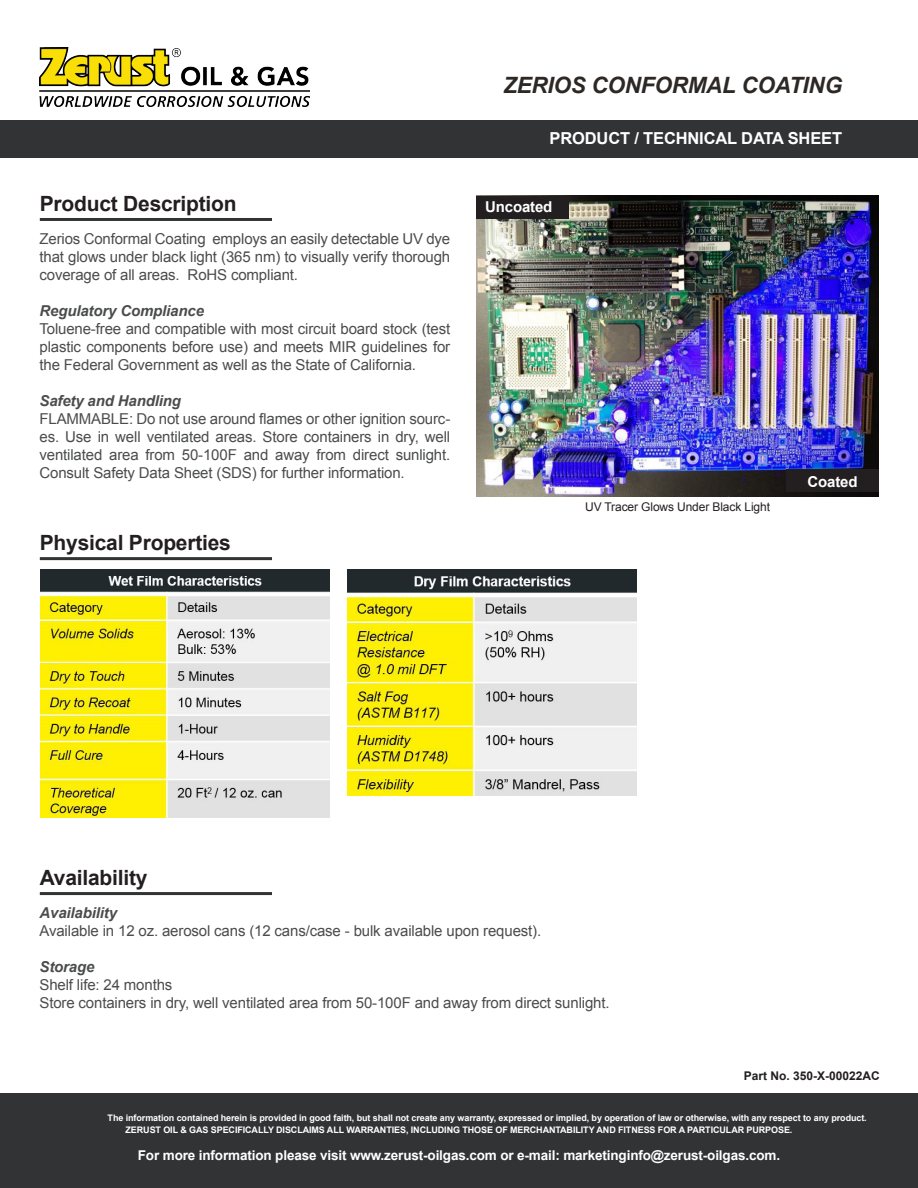
<style>
.page{position:relative;width:918px;height:1188px;background:#fff}
.page>*{position:absolute;margin:0;border:0;box-sizing:border-box;transform-origin:0 0}
.t1{font:italic 700 22.5px "Arial";letter-spacing:-.01em;color:#2d2824}
.t2{font:700 21px "Arial";letter-spacing:-.01em;color:#231f20}
.t3{font:700 16.5px "Arial";letter-spacing:-.01em;color:#fff}
.t4{font:15px/18px "Arial";letter-spacing:-.01em;color:#4b4c4d;text-align:justify}
.t5{font:italic 700 15px "Arial";letter-spacing:-.01em;color:#4b4c4d}
.t6{font:700 15px "Arial";letter-spacing:-.01em;color:#fff}
.t7{font:700 13.5px "Arial";letter-spacing:-.01em;color:#fff}
.t8{font:12px "Arial";letter-spacing:-.01em;color:#231f20}
.t9{font:700 12px "Arial";color:#231f20}
.t10{font:700 9px/12px "Arial";letter-spacing:-.01em;color:#fff}
</style>
<div class="page">
<img style="left:476px;top:195px;width:403px;height:302px">
<div style="left:476px;top:196px;width:93px;height:22px;background:#231f20"></div>
<div style="left:786px;top:469px;width:93px;height:22px;background:#231f20"></div>
<hr style="left:40px;top:218px;width:232px;height:3px;background:#323335">
<div style="left:0;top:120px;width:918px;height:37px;background:#323335"></div>
<div style="left:0;top:1094px;width:918px;height:94px;background:#323335"></div>
<hr style="left:40px;top:892px;width:232px;height:3px;background:#323335">
<hr style="left:40px;top:557px;width:232px;height:3px;background:#323335">
<img style="left:40px;top:569px;width:290px;height:248px">
<img style="left:348px;top:569px;width:289px;height:226px">
<img style="left:40px;top:48px;width:270px;height:58px">
<p class="t2" style="left:40px;top:189px;width:198px">Product Description</p>
<p class="t4" style="left:40px;top:230px;width:412px">Zerios Conformal Coating employs an easily detectable UV dye that glows under black light (365 nm) to visually verify thorough coverage of all areas. RoHS compliant.</p>
<p class="t5" style="left:40px;top:301px;width:166px">Regulatory Compliance</p>
<p class="t4" style="left:40px;top:320px;width:412px">Toluene-free and compatible with most circuit board stock (test plastic components before use) and meets MIR guidelines for the Federal Government as well as the State of California.</p>
<p class="t5" style="left:40px;top:391px;width:143px">Safety and Handling</p>
<p class="t4" style="left:40px;top:410px;width:412px">FLAMMABLE: Do not use around flames or other ignition sourc&shy;es. Use in well ventilated areas. Store containers in dry, well ventilated area from 50-100F and away from direct sunlight.<br>Consult Safety Data Sheet (SDS) for further information.</p>
<p class="t2" style="left:40px;top:528px;width:193px">Physical Properties</p>
<p class="t1" style="left:503px;top:71px;width:341px">ZERIOS CONFORMAL COATING</p>
<p class="t3" style="left:550px;top:127px;width:294px">PRODUCT / TECHNICAL DATA SHEET</p>
<p class="t6" style="left:485px;top:197px;width:69px">Uncoated</p>
<p class="t8" style="left:585px;top:499px;width:186px">UV Tracer Glows Under Black Light</p>
<p class="t6" style="left:808px;top:472px;width:52px">Coated</p>
<p class="t2" style="left:40px;top:863px;width:109px">Availability</p>
<p class="t5" style="left:40px;top:903px;width:79px">Availability</p>
<p class="t4" style="left:40px;top:922px;width:503px">Available in 12 oz. aerosol cans (12 cans/case - bulk available upon request).</p>
<p class="t5" style="left:40px;top:957px;width:56px">Storage</p>
<p class="t4" style="left:40px;top:976px;width:134px">Shelf life: 24 months</p>
<p class="t4" style="left:40px;top:994px;width:572px">Store containers in dry, well ventilated area from 50-100F and away from direct sunlight.</p>
<p class="t9" style="left:744px;top:1068px;width:138px">Part No. 350-X-00022AC</p>
<p class="t10" style="left:126px;top:1112px;width:743px;text-indent:-18px">The information contained herein is provided in good faith, but shall not create any warranty, expressed or implied, by operation of law or otherwise, with any respect to any product.<br>ZERUST OIL &amp; GAS SPECIFICALLY DISCLAIMS ALL WARRANTIES, INCLUDING THOSE OF MERCHANTABILITY AND FITNESS FOR A PARTICULAR PURPOSE.</p>
<p class="t7" style="left:138px;top:1147px;width:644px">For more information please visit www.zerust-oilgas.com or e-mail: marketinginfo@zerust-oilgas.com.</p>
</div>
